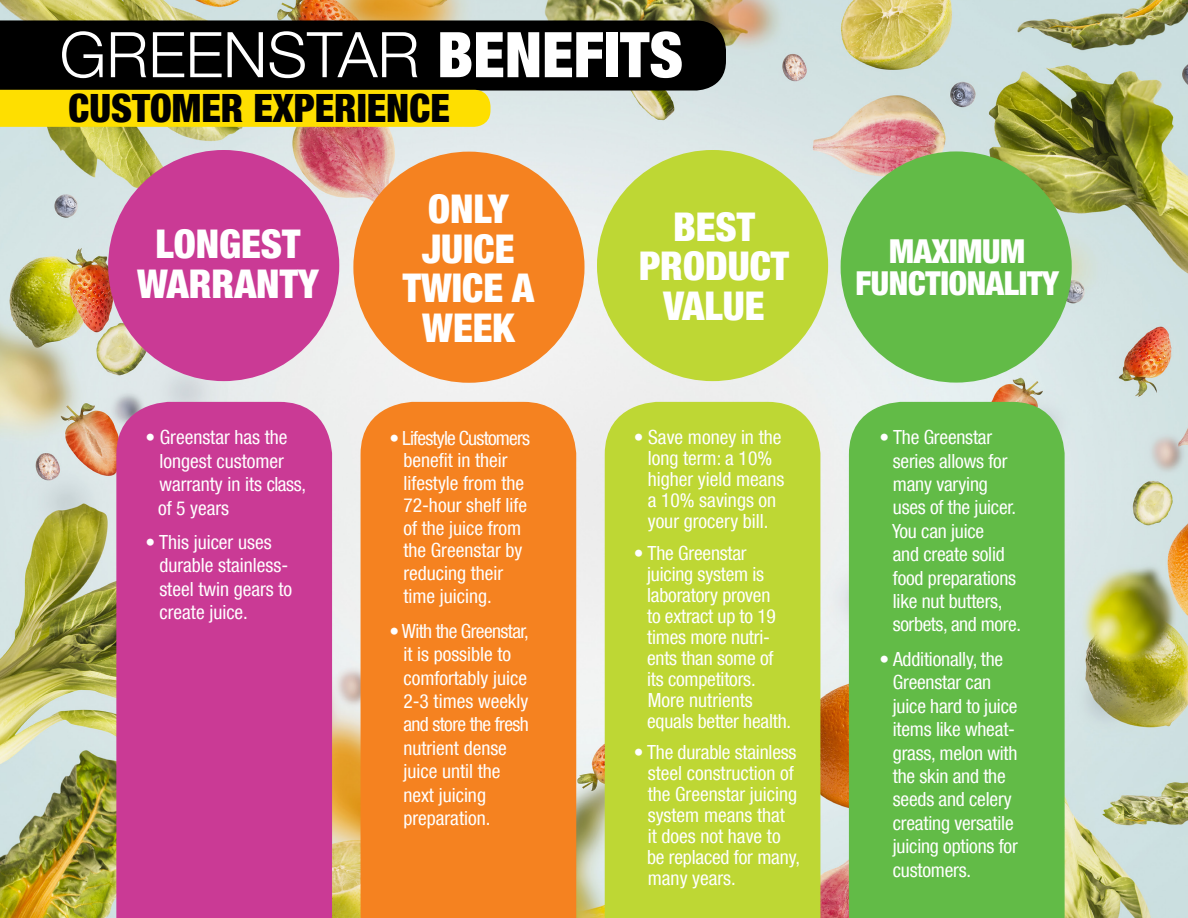
<style>
.page{position:relative;width:1188px;height:918px;background:#fff}
.page>*{position:absolute;margin:0;border:0;box-sizing:border-box;transform-origin:0 0}
.t1{font:300 63px "Helvetica Neue LT Com";color:#fff}
.t2{font:900 condensed 39.6px/39.6px "Helvetica Neue LT Com";color:#fff;text-align:center}
.t3{font:900 condensed 39px "Helvetica Neue LT Com";color:#000}
.t4{font:900 condensed 33px/33px "Helvetica Neue LT Com";letter-spacing:-.01em;color:#fff;text-align:center}
.t5{font:condensed 19.5px/23.4px "Helvetica Neue LT Com";color:#fff}
.s1{font-weight:900;font-stretch:condensed}
</style>
<div class="page">
<img style="left:0;top:0;width:1188px;height:918px">
<svg style="left:116px;top:402px;width:216px;height:516px;background:#c94094"></svg>
<div style="left:361px;top:402px;width:215px;height:516px;background:#f58220"></div>
<div style="left:605px;top:402px;width:215px;height:516px;background:#bed734"></div>
<div style="left:849px;top:402px;width:216px;height:516px;background:#62bb47"></div>
<div style="left:108px;top:150px;width:231px;height:231px;background:#ca3a95;border-radius:50%"></div>
<div style="left:353px;top:152px;width:232px;height:231px;background:#f58220;border-radius:50%"></div>
<div style="left:597px;top:150px;width:231px;height:231px;background:#bed734;border-radius:50%"></div>
<div style="left:841px;top:151px;width:231px;height:232px;background:#62bb47;border-radius:50%"></div>
<div style="left:0;top:20px;width:726px;height:71px;background:#000"></div>
<div style="left:0;top:90px;width:490px;height:37px;background:#fedf00"></div>
<h1 class="t1" style="left:60px;top:16px;width:625px">GREENSTAR <span class="s1">BENEFITS</span></h1>
<h3 class="t3" style="left:69px;top:85px;width:383px">CUSTOMER EXPERIENCE</h3>
<h2 class="t2" style="left:137px;top:224px;width:183px">LONGEST<br>WARRANTY</h2>
<p class="t5" style="left:158px;top:426px;width:149px;text-indent:-13px">• Greenstar has the longest customer warranty in its class, of 5 years</p>
<p class="t5" style="left:159px;top:530px;width:134px;text-indent:-14px">• This juicer uses durable stainless&shy;steel twin gears to create juice.</p>
<h2 class="t2" style="left:403px;top:189px;width:133px">ONLY<br>JUICE<br>TWICE A<br>WEEK</h2>
<p class="t5" style="left:403px;top:426px;width:128px;line-height:22.6px;text-indent:-14px">• Lifestyle Customers benefit in their lifestyle from the<br>72-hour shelf life of the juice from the Greenstar by reducing their time juicing.</p>
<p class="t5" style="left:403px;top:619px;width:127px;text-indent:-14px">• With the Greenstar, it is possible to comfortably juice<br>2-3 times weekly and store the fresh nutrient dense juice until the next juicing preparation.</p>
<h2 class="t2" style="left:639px;top:207px;width:152px">BEST<br>PRODUCT<br>VALUE</h2>
<p class="t5" style="left:648px;top:427px;width:138px;line-height:21px;text-indent:-14px">• Save money in the long term: a 10% higher yield means a 10% savings on your grocery bill.</p>
<p class="t5" style="left:647px;top:542px;width:146px;line-height:21px;text-indent:-13px">• The Greenstar juicing system is laboratory proven<br>to extract up to 19 times more nutri&shy;ents than some of its competitors.<br>More nutrients equals better health.</p>
<p class="t5" style="left:647px;top:742px;width:154px;line-height:21px;text-indent:-13px">• The durable stainless steel construction of the Greenstar juicing system means that<br>it does not have to be replaced for many, many years.</p>
<h3 class="t4" style="left:855px;top:234px;width:205px">MAXIMUM<br>FUNCTIONALITY</h3>
<p class="t5" style="left:892px;top:425px;width:131px;text-indent:-13px">• The Greenstar series allows for many varying uses of the juicer.<br>You can juice<br>and create solid food preparations like nut butters, sorbets, and more.</p>
<p class="t5" style="left:893px;top:647px;width:126px;text-indent:-13px">• Additionally, the<br>Greenstar can juice hard to juice items like wheat&shy;grass, melon with the skin and the seeds and celery creating versatile juicing options for customers.</p>
</div>
